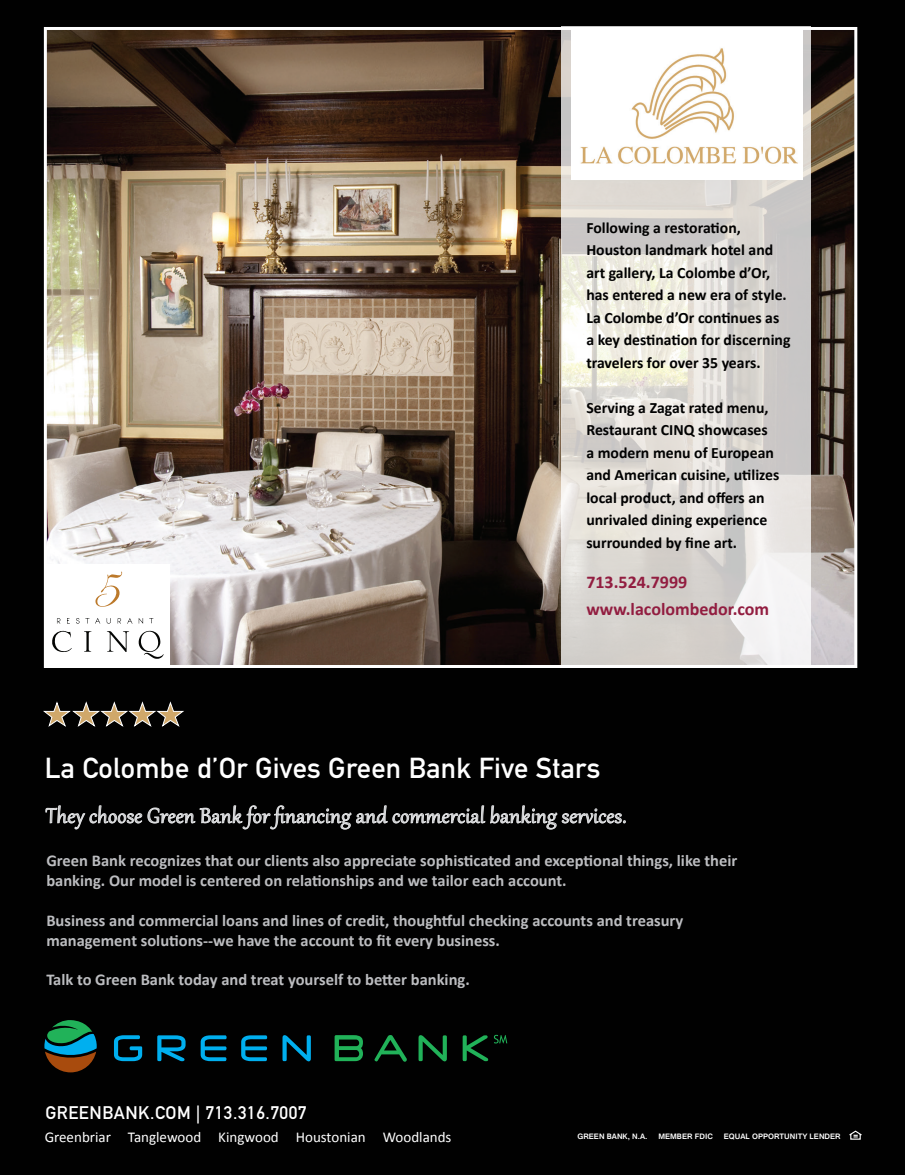
<style>
.page{position:relative;width:905px;height:1175px;background:#fff}
.page>*{position:absolute;margin:0;border:0;box-sizing:border-box;transform-origin:0 0}
.t1{font:28.5px "DIN Mittelschrift Std";letter-spacing:.01em;color:#fff}
.t2{font:25.5px "Gabriola";letter-spacing:.01em;color:#dcdddf}
.t3{font:700 18px "Calibri";color:#921d40}
.t4{font:18px "DIN Mittelschrift Std";letter-spacing:.03em;color:#fff}
.t5{font:700 16.5px/19.8px "Calibri";color:#bcbdc0}
.t6{font:700 15.75px/22.5px "Calibri";color:#010101}
.t7{font:15px "Calibri";color:#fff}
.t8{font:700 8.25px "Gautami";color:#fff}
</style>
<div class="page">
<div style="left:0;top:0;width:904px;height:1174px;background:#010101"></div>
<img style="left:48px;top:31px;width:805px;height:633px">
<svg style="left:114px;top:1035px;width:28px;height:26px"></svg>
<svg style="left:201px;top:1035px;width:25px;height:26px"></svg>
<svg style="left:241px;top:1035px;width:26px;height:26px"></svg>
<svg style="left:282px;top:1035px;width:29px;height:26px"></svg>
<svg style="left:374px;top:1035px;width:33px;height:26px"></svg>
<svg style="left:418px;top:1035px;width:29px;height:26px"></svg>
<svg style="left:462px;top:1035px;width:26px;height:26px"></svg>
<svg style="left:334px;top:1035px;width:29px;height:26px"></svg>
<svg style="left:157px;top:1035px;width:28px;height:26px"></svg>
<svg style="left:44px;top:1020px;width:53px;height:52px"></svg>
<svg style="left:494px;top:1034px;width:13px;height:9px"></svg>
<svg style="left:46px;top:805px;width:96px;height:24px"></svg>
<svg style="left:148px;top:805px;width:477px;height:24px"></svg>
<svg style="left:849px;top:1130px;width:13px;height:10px"></svg>
<svg style="left:561px;top:27px;width:250px;height:641px;background:#dedbd6"></svg>
<div style="left:571px;top:27px;width:231px;height:152px;background:#fff"></div>
<img style="left:580px;top:48px;width:218px;height:116px">
<svg style="left:44px;top:701px;width:140px;height:25px"></svg>
<div style="left:45px;top:565px;width:125px;height:103px;background:#fff"></div>
<svg style="left:95px;top:571px;width:27px;height:36px"></svg>
<svg style="left:52px;top:630px;width:20px;height:22px"></svg>
<svg style="left:107px;top:631px;width:22px;height:21px"></svg>
<svg style="left:84px;top:631px;width:7px;height:21px"></svg>
<svg style="left:139px;top:618px;width:4px;height:6px"></svg>
<svg style="left:117px;top:618px;width:4px;height:5px"></svg>
<svg style="left:57px;top:618px;width:3px;height:5px"></svg>
<svg style="left:106px;top:618px;width:5px;height:6px"></svg>
<svg style="left:76px;top:618px;width:13px;height:5px"></svg>
<svg style="left:138px;top:630px;width:26px;height:28px"></svg>
<svg style="left:95px;top:618px;width:5px;height:5px"></svg>
<svg style="left:127px;top:618px;width:5px;height:6px"></svg>
<p class="t6" style="left:586px;top:216px;width:206px">Following a restoration,<br>Houston landmark hotel and art gallery, La Colombe d’Or, has entered a new era of style.<br>La Colombe d’Or continues as a key destination for discerning travelers for over 35 years.</p>
<p class="t6" style="left:586px;top:396px;width:194px">Serving a Zagat rated menu,<br>Restaurant CINQ showcases a modern menu of European and American cuisine, utilizes local product, and offers an unrivaled dining experience surrounded by fine art.</p>
<p class="t3" style="left:586px;top:571px;width:102px">713.524.7999</p>
<p class="t3" style="left:586px;top:598px;width:184px">www.lacolombedor.com</p>
<p class="t1" style="left:45px;top:751px;width:557px">La Colombe d’Or Gives Green Bank Five Stars</p>
<p class="t2" style="left:46px;top:799px;width:582px">They choose Green Bank for financing and commercial banking services.</p>
<p class="t5" style="left:46px;top:851px;width:692px">Green Bank recognizes that our clients also appreciate sophisticated and exceptional things, like their banking. Our model is centered on relationships and we tailor each account.</p>
<p class="t5" style="left:46px;top:910px;width:638px">Business and commercial loans and lines of credit, thoughtful checking accounts and treasury management solutions--we have the account to fit every business.</p>
<p class="t5" style="left:46px;top:969px;width:425px">Talk to Green Bank today and treat yourself to better banking.</p>
<p class="t4" style="left:45px;top:1101px;width:263px">GREENBANK.COM | 713.316.7007</p>
<p class="t7" style="left:45px;top:1127px;width:408px">Greenbriar Tanglewood Kingwood Houstonian Woodlands</p>
<p class="t8" style="left:577px;top:1131px;width:71px">GREEN BANK, N.A.</p>
<p class="t8" style="left:658px;top:1131px;width:56px">MEMBER FDIC</p>
<p class="t8" style="left:724px;top:1131px;width:118px">EQUAL OPPORTUNITY LENDER</p>
</div>
